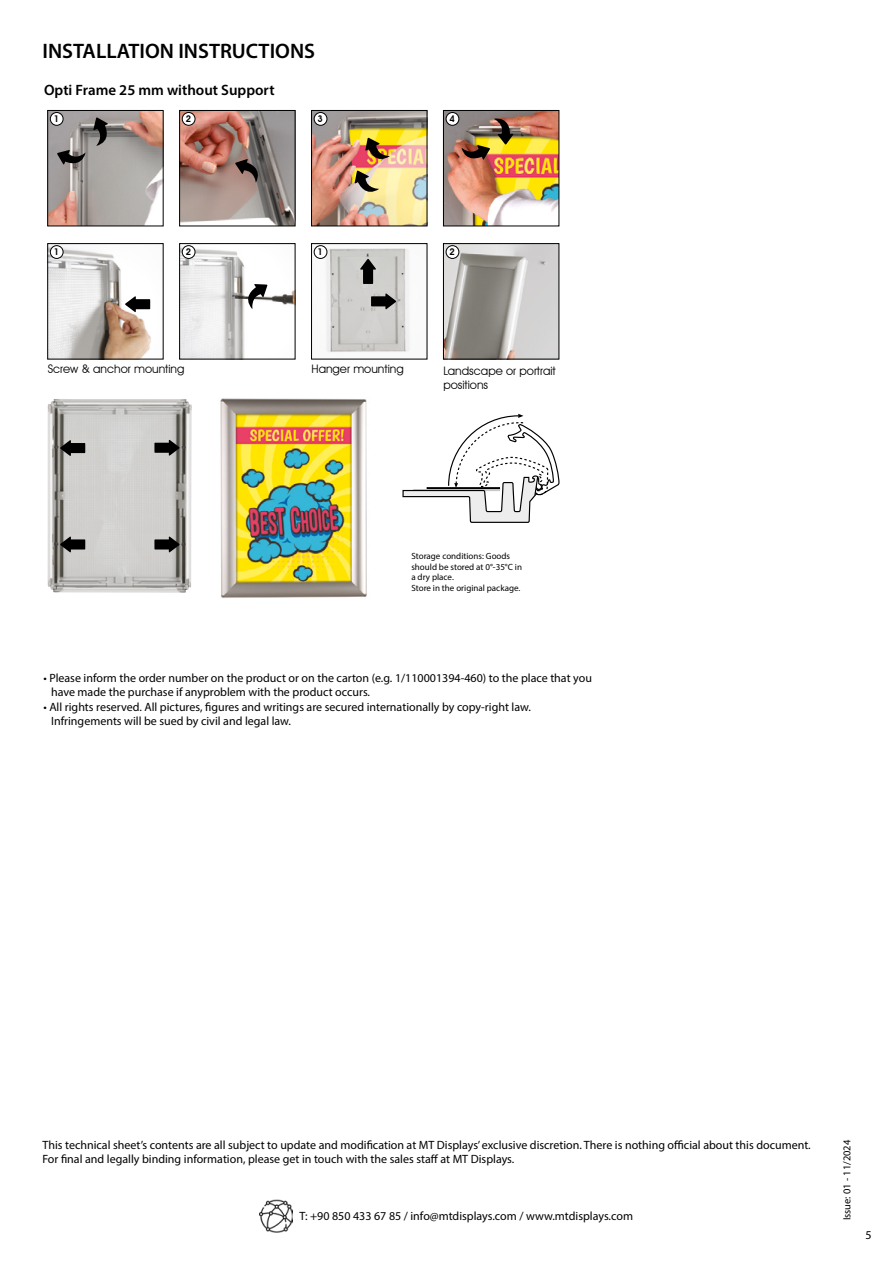
<style>
.page{position:relative;width:893px;height:1263px;background:#fff}
.page>*{position:absolute;margin:0;border:0;box-sizing:border-box;transform-origin:0 0}
.t1{font:600 21px "Myriad Pro";color:#000}
.t2{font:19.95px "Avant Garde IT Cby BT";color:#000}
.t3{font:600 15px "Myriad Pro";color:#000}
.t4{font:12px/14.4px "Myriad Pro";color:#000}
.t5{font:11.7px/14.1px "Avant Garde IT Cby BT";color:#000}
.t6{font:10.5px "Myriad Pro";color:#000}
.t7{font:600 9.15px "Avant Garde IT Cby BT";color:#000}
.t8{font:9px/10.8px "Myriad Pro";color:#000}
.t9{font:8.85px/10.5px "Avant Garde IT Cby BT";color:#000}
</style>
<div class="page">
<img style="left:260px;top:1199px;width:33px;height:33px">
<img style="left:47px;top:399px;width:145px;height:194px">
<img style="left:220px;top:398px;width:147px;height:200px">
<img style="left:181px;top:112px;width:113px;height:112px">
<div style="left:179px;top:110px;width:117px;height:116px;border:1px solid #000"></div>
<div style="left:182px;top:112px;width:13px;height:13px;background:#fff;border-radius:50%"></div>
<div style="left:182px;top:112px;width:14px;height:14px;border:1px solid #000;border-radius:50%"></div>
<svg style="left:235px;top:159px;width:28px;height:24px"></svg>
<img style="left:313px;top:112px;width:112px;height:112px">
<div style="left:311px;top:110px;width:116px;height:116px;border:1px solid #000"></div>
<div style="left:314px;top:112px;width:13px;height:13px;background:#fff;border-radius:50%"></div>
<div style="left:314px;top:112px;width:13px;height:14px;border:1px solid #000;border-radius:50%"></div>
<svg style="left:355px;top:138px;width:35px;height:60px"></svg>
<img style="left:49px;top:112px;width:113px;height:112px">
<div style="left:47px;top:110px;width:117px;height:116px;border:1px solid #000"></div>
<div style="left:50px;top:112px;width:13px;height:13px;background:#fff;border-radius:50%"></div>
<div style="left:50px;top:112px;width:14px;height:14px;border:1px solid #000;border-radius:50%"></div>
<svg style="left:57px;top:150px;width:29px;height:18px"></svg>
<svg style="left:93px;top:117px;width:19px;height:29px"></svg>
<img style="left:445px;top:112px;width:112px;height:112px">
<div style="left:443px;top:110px;width:116px;height:116px;border:1px solid #000"></div>
<div style="left:446px;top:112px;width:13px;height:13px;background:#fff;border-radius:50%"></div>
<div style="left:446px;top:112px;width:13px;height:14px;border:1px solid #000;border-radius:50%"></div>
<svg style="left:461px;top:116px;width:52px;height:47px"></svg>
<svg style="left:402px;top:413px;width:158px;height:110px"></svg>
<img style="left:181px;top:245px;width:113px;height:113px">
<div style="left:179px;top:243px;width:117px;height:117px;border:1px solid #000"></div>
<div style="left:182px;top:246px;width:13px;height:12px;background:#fff;border-radius:50%"></div>
<div style="left:182px;top:245px;width:14px;height:14px;border:1px solid #000;border-radius:50%"></div>
<svg style="left:242px;top:284px;width:25px;height:25px"></svg>
<img style="left:445px;top:245px;width:112px;height:113px">
<div style="left:443px;top:243px;width:116px;height:117px;border:1px solid #000"></div>
<div style="left:446px;top:246px;width:13px;height:12px;background:#fff;border-radius:50%"></div>
<div style="left:446px;top:245px;width:13px;height:14px;border:1px solid #000;border-radius:50%"></div>
<img style="left:49px;top:245px;width:102px;height:113px">
<div style="left:47px;top:243px;width:117px;height:117px;border:1px solid #000"></div>
<div style="left:50px;top:246px;width:13px;height:12px;background:#fff;border-radius:50%"></div>
<div style="left:50px;top:245px;width:14px;height:14px;border:1px solid #000;border-radius:50%"></div>
<img style="left:313px;top:245px;width:97px;height:107px">
<div style="left:311px;top:243px;width:116px;height:117px;border:1px solid #000"></div>
<div style="left:314px;top:246px;width:13px;height:12px;background:#fff;border-radius:50%"></div>
<div style="left:314px;top:245px;width:13px;height:14px;border:1px solid #000;border-radius:50%"></div>
<svg style="left:125px;top:296px;width:25px;height:16px"></svg>
<svg style="left:60px;top:440px;width:25px;height:16px"></svg>
<svg style="left:60px;top:536px;width:25px;height:17px"></svg>
<svg style="left:154px;top:536px;width:26px;height:17px"></svg>
<svg style="left:154px;top:440px;width:26px;height:16px"></svg>
<svg style="left:360px;top:259px;width:16px;height:25px"></svg>
<svg style="left:371px;top:293px;width:25px;height:16px"></svg>
<h1 class="t1" style="left:43px;top:38px;width:274px">INSTALLATION INSTRUCTIONS</h1>
<p class="t3" style="left:44px;top:81px;width:232px">Opti Frame 25 mm without Support</p>
<h2 class="t2" style="left:258px;top:40px;width:89px">(1002002)</h2>
<p class="t7" style="left:54px;top:113px;width:7px">1</p>
<p class="t7" style="left:186px;top:113px;width:7px">2</p>
<p class="t7" style="left:318px;top:113px;width:7px">3</p>
<p class="t7" style="left:449px;top:113px;width:7px">4</p>
<p class="t7" style="left:186px;top:247px;width:7px">2</p>
<p class="t7" style="left:54px;top:247px;width:7px">1</p>
<p class="t7" style="left:318px;top:247px;width:7px">1</p>
<p class="t7" style="left:449px;top:247px;width:7px">2</p>
<p class="t5" style="left:48px;top:362px;width:138px">Screw &amp; anchor mounting</p>
<p class="t5" style="left:312px;top:362px;width:94px">Hanger mounting</p>
<p class="t5" style="left:443px;top:363px;width:114px">Landscape or portrait positions</p>
<p class="t8" style="left:411px;top:550px;width:112px">Storage conditions: Goods should be stored at 0°-35°C in a dry place.<br>Store in the original package.</p>
<p class="t9" style="left:55px;top:669px;width:236px">made the purchase if anyproblem with the product occurs.</p>
<p class="t9" style="left:55px;top:691px;width:166px">(z.B: 1/110001394-460) Ihrem Händler mit.</p>
<p class="t9" style="left:55px;top:701px;width:447px;text-indent:-7px">• Lütfen üründeki herhangi bir sorun için ürünün veya paketin üzerindeki sipariş numarasını (örnek: 1/110001394-460) satın aldığınız yere bildiriniz.</p>
<p class="t4" style="left:51px;top:670px;width:542px;text-indent:-8px">• Please inform the order number on the product or on the carton (e.g. 1/110001394-460) to the place that you have made the purchase if anyproblem with the product occurs.</p>
<p class="t4" style="left:51px;top:699px;width:481px;text-indent:-8px">• All rights reserved. All pictures, figures and writings are secured internationally by copy-right law.<br>Infringements will be sued by civil and legal law.</p>
<p class="t4" style="left:43px;top:1137px;width:770px">This technical sheet’s contents are all subject to update and modification at MT Displays’ exclusive discretion. There is nothing official about this document.<br>For final and legally binding information, please get in touch with the sales staff at MT Displays.</p>
<p class="t4" style="left:299px;top:1209px;width:335px">T: +90 850 433 67 85 / info@mtdisplays.com / www.mtdisplays.com</p>
<p class="t6" style="left:840px;top:1220px;width:82px;rotate:-90deg">Issue: 01 - 11/2024</p>
<p class="t4" style="left:865px;top:1227px;width:8px">5</p>
</div>
